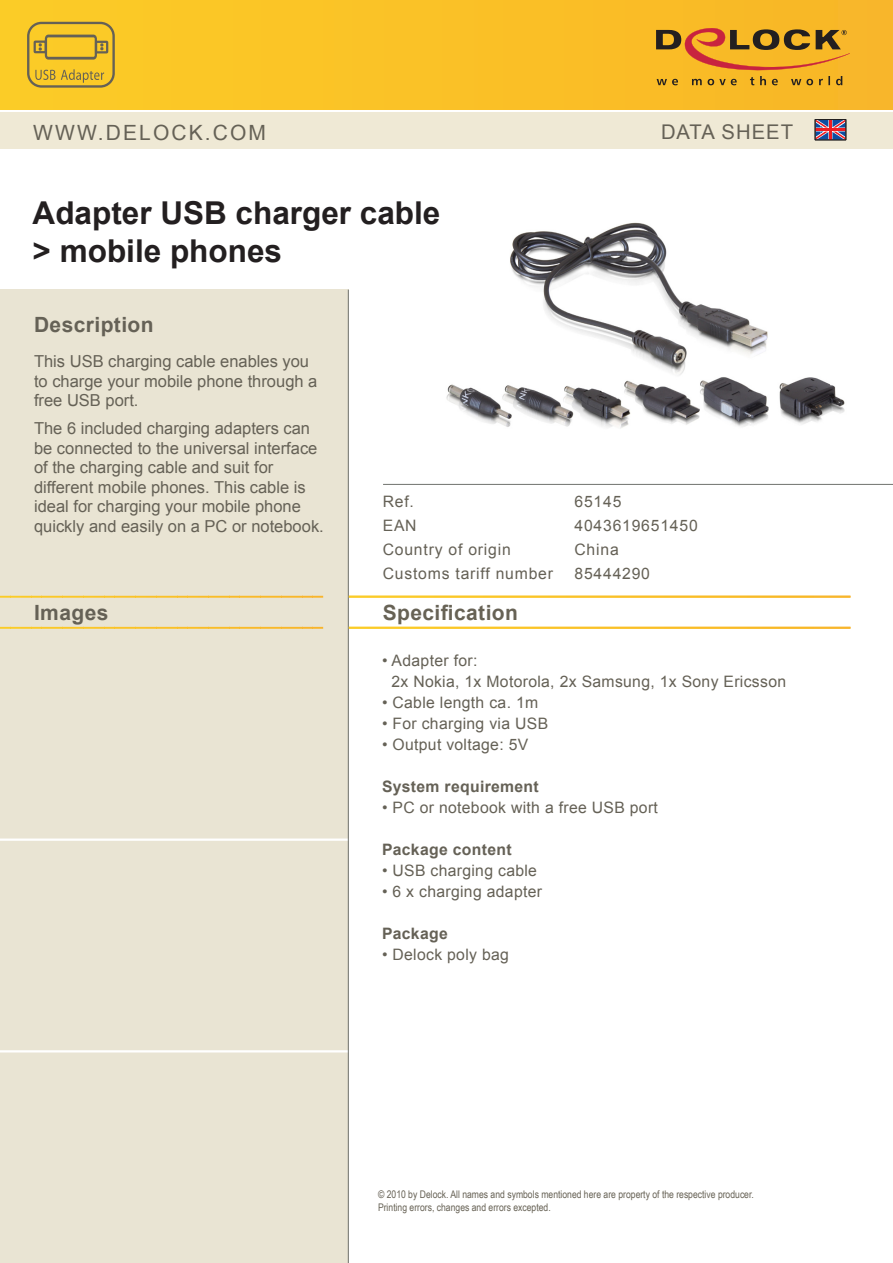
<style>
.page{position:relative;width:893px;height:1263px;background:#fff}
.page>*{position:absolute;margin:0;border:0;box-sizing:border-box;transform-origin:0 0}
.t1{font:700 31.5px "Arial";color:#231f20}
._001{font:700 21px "Arial";letter-spacing:.02em;color:#656156}
.t2{font:21px "Arial";letter-spacing:.1em;color:#656156}
._001-2{font:700 21px "Arial";letter-spacing:.02em;color:#676255}
.t3{font:20.25px "Arial";letter-spacing:.05em;color:#656156}
._001-3{font:16.5px/19.5px "Arial";color:#656156}
._003-02{font:15.75px "Arial";letter-spacing:.02em;color:#656156}
._003-02-2{font:15.75px "Arial";letter-spacing:.05em;color:#656156}
._003-02-3{font:700 15.75px "Arial";letter-spacing:.02em;color:#656156}
.t4{font:10.5px "Arial Narrow";color:#676255}
</style>
<div class="page">
<div style="left:0;top:290px;width:349px;height:973px;background:#e9e4d3"></div>
<svg style="left:0;top:596px;width:10px;height:33px"></svg>
<svg style="left:10px;top:596px;width:11px;height:33px"></svg>
<svg style="left:21px;top:596px;width:10px;height:33px"></svg>
<svg style="left:31px;top:596px;width:11px;height:33px"></svg>
<svg style="left:42px;top:596px;width:10px;height:33px"></svg>
<svg style="left:52px;top:596px;width:11px;height:33px"></svg>
<svg style="left:63px;top:596px;width:10px;height:33px"></svg>
<svg style="left:73px;top:596px;width:10px;height:33px"></svg>
<svg style="left:83px;top:596px;width:11px;height:33px"></svg>
<svg style="left:94px;top:596px;width:10px;height:33px"></svg>
<svg style="left:104px;top:596px;width:11px;height:33px"></svg>
<svg style="left:115px;top:596px;width:10px;height:33px"></svg>
<svg style="left:125px;top:596px;width:11px;height:33px"></svg>
<svg style="left:136px;top:596px;width:10px;height:33px"></svg>
<svg style="left:146px;top:596px;width:10px;height:33px"></svg>
<svg style="left:156px;top:596px;width:11px;height:33px"></svg>
<svg style="left:167px;top:596px;width:10px;height:33px"></svg>
<svg style="left:177px;top:596px;width:11px;height:33px"></svg>
<svg style="left:188px;top:596px;width:10px;height:33px"></svg>
<svg style="left:198px;top:596px;width:10px;height:33px"></svg>
<svg style="left:208px;top:596px;width:11px;height:33px"></svg>
<svg style="left:219px;top:596px;width:10px;height:33px"></svg>
<svg style="left:229px;top:596px;width:11px;height:33px"></svg>
<svg style="left:240px;top:596px;width:10px;height:33px"></svg>
<svg style="left:250px;top:596px;width:11px;height:33px"></svg>
<svg style="left:261px;top:596px;width:10px;height:33px"></svg>
<svg style="left:271px;top:596px;width:10px;height:33px"></svg>
<svg style="left:281px;top:596px;width:11px;height:33px"></svg>
<svg style="left:292px;top:596px;width:10px;height:33px"></svg>
<svg style="left:302px;top:596px;width:11px;height:33px"></svg>
<svg style="left:313px;top:596px;width:10px;height:33px"></svg>
<hr style="left:323px;top:596px;width:1px;height:33px;background:#f8b52c">
<div style="left:0;top:0;width:893px;height:109px;background:#fac226"></div>
<div style="left:0;top:113px;width:893px;height:36px;background:#efe9d5"></div>
<svg style="left:817px;top:121px;width:27px;height:17px"></svg>
<hr style="left:829px;top:120px;width:3px;height:20px;background:#ee1d23">
<hr style="left:815px;top:128px;width:31px;height:3px;background:#ee1d23">
<div style="left:815px;top:119px;width:31px;height:21px;border:1px solid #231f20"></div>
<hr style="left:0;top:838px;width:349px;height:3px;background:#fff">
<hr style="left:0;top:1050px;width:349px;height:2px;background:#fff">
<hr style="left:348px;top:290px;width:1px;height:973px;background:#70726e">
<svg style="left:656px;top:28px;width:195px;height:57px"></svg>
<hr style="left:383px;top:484px;width:510px;height:1px;background:#70726e">
<svg style="left:27px;top:22px;width:88px;height:66px"></svg>
<svg style="left:349px;top:596px;width:501px;height:33px"></svg>
<img style="left:446px;top:222px;width:399px;height:207px">
<p class="t2" style="left:33px;top:118px;width:234px">WWW.DELOCK.COM</p>
<p class="t3" style="left:661px;top:119px;width:134px">DATA SHEET</p>
<p class="t1" style="left:33px;top:192px;width:409px">Adapter USB charger cable</p>
<p class="t1" style="left:33px;top:230px;width:251px">&gt; mobile phones</p>
<p class="_001" style="left:34px;top:311px;width:121px">Description</p>
<p class="_001-3" style="left:34px;top:352px;width:285px">This USB charging cable enables you to charge your mobile phone through a free USB port.</p>
<p class="_001-3" style="left:34px;top:419px;width:291px">The 6 included charging adapters can be connected to the universal interface of the charging cable and suit for different mobile phones. This cable is ideal for charging your mobile phone quickly and easily on a PC or notebook.</p>
<p class="_001" style="left:34px;top:599px;width:76px">Images</p>
<p class="_003-02" style="left:383px;top:491px;width:33px">Ref.</p>
<p class="_003-02" style="left:383px;top:515px;width:35px">EAN</p>
<p class="_003-02-2" style="left:383px;top:539px;width:130px">Country of origin</p>
<p class="_003-02-2" style="left:383px;top:563px;width:172px">Customs tariff number</p>
<p class="_001-2" style="left:383px;top:599px;width:137px">Specification</p>
<p class="_003-02" style="left:574px;top:491px;width:48px">65145</p>
<p class="_003-02-2" style="left:574px;top:515px;width:125px">4043619651450</p>
<p class="_003-02" style="left:574px;top:539px;width:46px">China</p>
<p class="_003-02-2" style="left:574px;top:563px;width:77px">85444290</p>
<p class="_003-02" style="left:382px;top:650px;width:97px">• Adapter for:</p>
<p class="_003-02" style="left:391px;top:671px;width:396px">2x Nokia, 1x Motorola, 2x Samsung, 1x Sony Ericsson</p>
<p class="_003-02" style="left:382px;top:692px;width:158px">• Cable length ca. 1m</p>
<p class="_003-02" style="left:382px;top:713px;width:168px">• For charging via USB</p>
<p class="_003-02" style="left:382px;top:734px;width:148px">• Output voltage: 5V</p>
<p class="_003-02-3" style="left:382px;top:776px;width:158px">System requirement</p>
<p class="_003-02" style="left:382px;top:797px;width:277px">• PC or notebook with a free USB port</p>
<p class="_003-02-3" style="left:382px;top:839px;width:131px">Package content</p>
<p class="_003-02" style="left:382px;top:860px;width:157px">• USB charging cable</p>
<p class="_003-02" style="left:382px;top:881px;width:162px">• 6 x charging adapter</p>
<p class="_003-02-3" style="left:382px;top:923px;width:67px">Package</p>
<p class="_003-02" style="left:382px;top:944px;width:128px">• Delock poly bag</p>
<p class="t4" style="left:378px;top:1186px;width:377px">© 2010 by Delock. All names and symbols mentioned here are property of the respective producer.</p>
<p class="t4" style="left:378px;top:1200px;width:174px">Printing errors, changes and errors excepted.</p>
</div>
